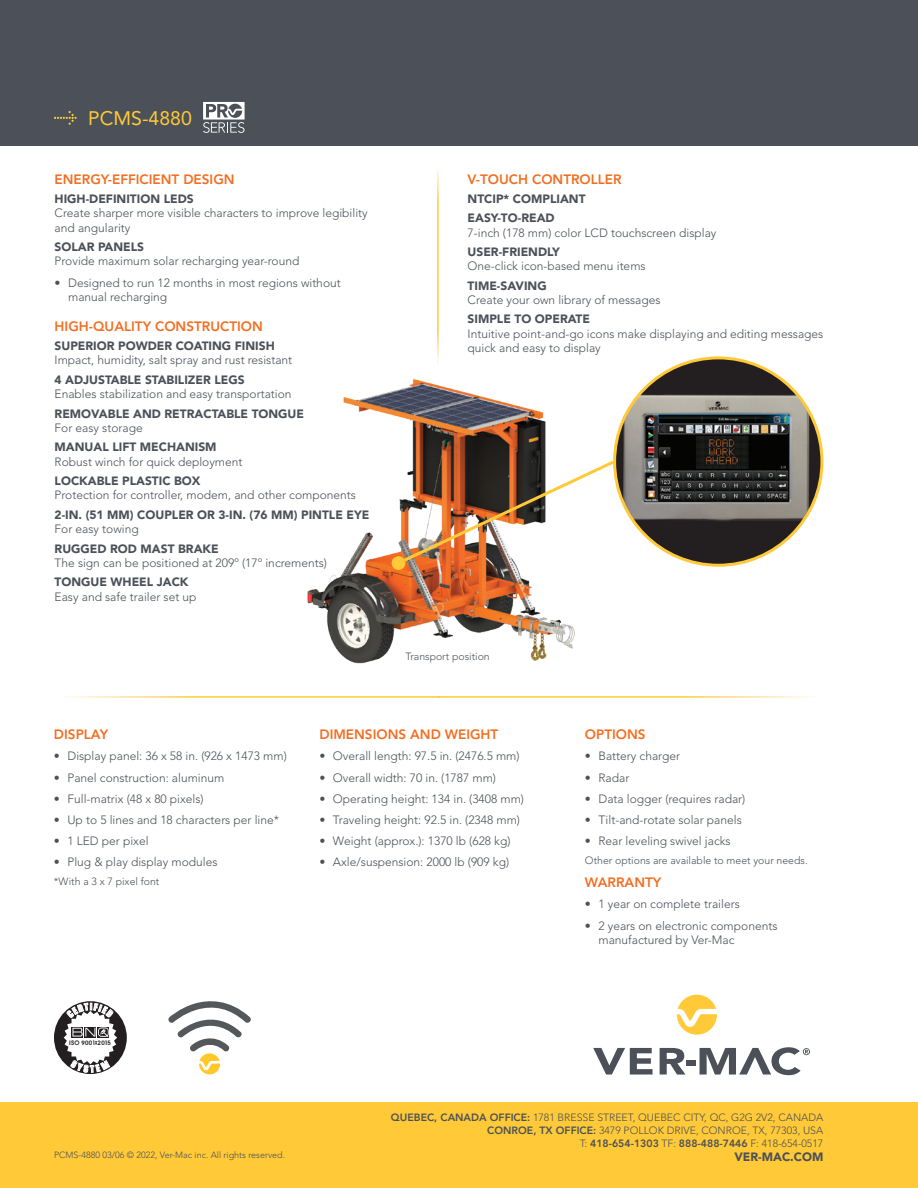
<style>
.page{position:relative;width:918px;height:1188px;background:#fff}
.page>*{position:absolute;margin:0;border:0;box-sizing:border-box;transform-origin:0 0}
.t1{font:19.5px "Avenir LT Std";color:#ffc938}
.t2{font:800 13.5px "Avenir LT Std";color:#f36e21}
.t3{font:300 12px/14.4px "Avenir LT Std";color:#4c5159}
.t4{font:900 12px/19.4px "Avenir LT Std";color:#4c5159}
.t5{font:300 10.5px/12.6px "Avenir LT Std";color:#4c5159;text-align:right}
.t6{font:300 9px "Avenir LT Std";color:#4c5159}
.t7{font:600 6px "Avant Garde";letter-spacing:.025em;color:#231f20}
.s1{font-weight:800}
</style>
<div class="page">
<svg style="left:168px;top:1001px;width:83px;height:73px"></svg>
<img style="left:307px;top:378px;width:268px;height:286px">
<div style="left:615px;top:358px;width:207px;height:207px;background:#231f20;border-radius:50%"></div>
<img style="left:615px;top:377px;width:207px;height:164px">
<svg style="left:395px;top:458px;width:223px;height:109px"></svg>
<div style="left:392px;top:556px;width:13px;height:14px;background:#ffc938;border-radius:50%"></div>
<div style="left:0;top:0;width:918px;height:146px;background:#4c5159"></div>
<div style="left:0;top:1102px;width:918px;height:86px;background:#ffc938"></div>
<svg style="left:54px;top:111px;width:23px;height:14px"></svg>
<svg style="left:593px;top:1048px;width:60px;height:27px"></svg>
<svg style="left:660px;top:1048px;width:26px;height:27px"></svg>
<div style="left:686px;top:1060px;width:9px;height:6px;background:#4c5159"></div>
<svg style="left:677px;top:995px;width:40px;height:40px"></svg>
<svg style="left:700px;top:1047px;width:110px;height:28px"></svg>
<div style="left:54px;top:1001px;width:73px;height:73px;background:#231f20;border-radius:50%"></div>
<svg style="left:203px;top:102px;width:42px;height:31px"></svg>
<svg style="left:64px;top:1003px;width:53px;height:70px"></svg>
<h1 class="t1" style="left:88px;top:107px;width:105px">PCMS-4880</h1>
<p class="t2" style="left:55px;top:171px;width:181px">ENERGY-EFFICIENT DESIGN</p>
<p class="t4" style="left:55px;top:189px;width:141px">HIGH-DEFINITION LEDS</p>
<p class="t3" style="left:55px;top:206px;width:315px">Create sharper more visible characters to improve legibility and angularity</p>
<p class="t4" style="left:55px;top:237px;width:91px">SOLAR PANELS</p>
<p class="t3" style="left:55px;top:254px;width:246px">Provide maximum solar recharging year-round</p>
<p class="t3" style="left:68px;top:275px;width:274px;text-indent:-14px">• Designed to run 12 months in most regions without manual recharging</p>
<p class="t2" style="left:55px;top:318px;width:210px">HIGH-QUALITY CONSTRUCTION</p>
<p class="t4" style="left:55px;top:336px;width:222px">SUPERIOR POWDER COATING FINISH</p>
<p class="t3" style="left:55px;top:353px;width:239px">Impact, humidity, salt spray and rust resistant</p>
<p class="t4" style="left:55px;top:370px;width:192px">4 ADJUSTABLE STABILIZER LEGS</p>
<p class="t3" style="left:55px;top:387px;width:238px">Enables stabilization and easy transportation</p>
<p class="t4" style="left:55px;top:404px;width:251px">REMOVABLE AND RETRACTABLE TONGUE</p>
<p class="t3" style="left:55px;top:421px;width:90px">For easy storage</p>
<p class="t4" style="left:55px;top:437px;width:163px">MANUAL LIFT MECHANISM</p>
<p class="t3" style="left:55px;top:454px;width:189px">Robust winch for quick deployment</p>
<p class="t4" style="left:55px;top:471px;width:147px">LOCKABLE PLASTIC BOX</p>
<p class="t3" style="left:55px;top:488px;width:303px">Protection for controller, modem, and other components</p>
<p class="t4" style="left:55px;top:505px;width:316px">2-IN. (51 MM) COUPLER OR 3-IN. (76 MM) PINTLE EYE</p>
<p class="t3" style="left:55px;top:522px;width:86px">For easy towing</p>
<p class="t4" style="left:55px;top:539px;width:166px">RUGGED ROD MAST BRAKE</p>
<p class="t3" style="left:55px;top:556px;width:274px">The sign can be positioned at 209º (17º increments)</p>
<p class="t4" style="left:55px;top:572px;width:135px">TONGUE WHEEL JACK</p>
<p class="t3" style="left:55px;top:589px;width:143px">Easy and safe trailer set up</p>
<p class="t2" style="left:468px;top:171px;width:156px">V-TOUCH CONTROLLER</p>
<p class="t4" style="left:468px;top:189px;width:119px">NTCIP* COMPLIANT<br>EASY-TO-READ</p>
<p class="t3" style="left:468px;top:225px;width:250px">7-inch (178 mm) color LCD touchscreen display</p>
<p class="t4" style="left:468px;top:242px;width:94px">USER-FRIENDLY</p>
<p class="t3" style="left:468px;top:259px;width:180px">One-click icon-based menu items</p>
<p class="t4" style="left:468px;top:276px;width:81px">TIME-SAVING</p>
<p class="t3" style="left:468px;top:293px;width:195px">Create your own library of messages</p>
<p class="t4" style="left:468px;top:310px;width:124px">SIMPLE TO OPERATE</p>
<p class="t3" style="left:468px;top:327px;width:357px">Intuitive point-and-go icons make displaying and editing messages quick and easy to display</p>
<p class="t5" style="left:405px;top:650px;width:86px">Transport position</p>
<p class="t2" style="left:54px;top:727px;width:56px">DISPLAY</p>
<p class="t3" style="left:54px;top:749px;width:234px">• Display panel: 36 x 58 in. (926 x 1473 mm)</p>
<p class="t3" style="left:54px;top:770px;width:172px">• Panel construction: aluminum</p>
<p class="t3" style="left:54px;top:791px;width:151px">• Full-matrix (48 x 80 pixels)</p>
<p class="t3" style="left:54px;top:812px;width:227px">• Up to 5 lines and 18 characters per line*</p>
<p class="t3" style="left:54px;top:834px;width:96px">• 1 LED per pixel</p>
<p class="t3" style="left:54px;top:855px;width:165px">• Plug &amp; play display modules</p>
<p class="t5" style="left:54px;top:876px;width:107px">*With a 3 x 7 pixel font</p>
<p class="t2" style="left:319px;top:727px;width:180px">DIMENSIONS AND WEIGHT</p>
<p class="t3" style="left:319px;top:749px;width:202px">• Overall length: 97.5 in. (2476.5 mm)</p>
<p class="t3" style="left:319px;top:770px;width:178px">• Overall width: 70 in. (1787 mm)</p>
<p class="t3" style="left:319px;top:791px;width:206px">• Operating height: 134 in. (3408 mm)</p>
<p class="t3" style="left:319px;top:812px;width:202px">• Traveling height: 92.5 in. (2348 mm)</p>
<p class="t3" style="left:319px;top:834px;width:193px">• Weight (approx.): 1370 lb (628 kg)</p>
<p class="t3" style="left:319px;top:855px;width:191px">• Axle/suspension: 2000 lb (909 kg)</p>
<p class="t2" style="left:585px;top:727px;width:62px">OPTIONS</p>
<p class="t3" style="left:585px;top:749px;width:97px">• Battery charger</p>
<p class="t3" style="left:585px;top:770px;width:46px">• Radar</p>
<p class="t3" style="left:585px;top:791px;width:162px">• Data logger (requires radar)</p>
<p class="t3" style="left:585px;top:812px;width:158px">• Tilt-and-rotate solar panels</p>
<p class="t3" style="left:585px;top:834px;width:147px">• Rear leveling swivel jacks</p>
<p class="t5" style="left:585px;top:854px;width:224px">Other options are available to meet your needs.</p>
<p class="t2" style="left:585px;top:875px;width:78px">WARRANTY</p>
<p class="t3" style="left:585px;top:897px;width:156px">• 1 year on complete trailers</p>
<p class="t3" style="left:598px;top:918px;width:181px;text-indent:-14px">• 2 years on electronic components manufactured by Ver-Mac</p>
<p class="t7" style="left:69px;top:1039px;width:43px">ISO 9001 2015</p>
<p class="t5" style="left:391px;top:1112px;width:434px"><span class="s1">QUEBEC, CANADA OFFICE:</span> 1781 BRESSE STREET, QUEBEC CITY, QC, G2G 2V2, CANADA<br><span class="s1">CONROE, TX OFFICE:</span> 3479 POLLOK DRIVE, CONROE, TX, 77303, USA<br>T: <span class="s1">418-654-1303</span> TF: <span class="s1">888-488-7446</span> F: 418-654-0517</p>
<p class="t6" style="left:54px;top:1150px;width:233px">PCMS-4880 03/06 © 2022, Ver-Mac inc. All rights reserved.</p>
<p class="t4" style="left:734px;top:1147px;width:90px">VER-MAC.COM</p>
</div>
